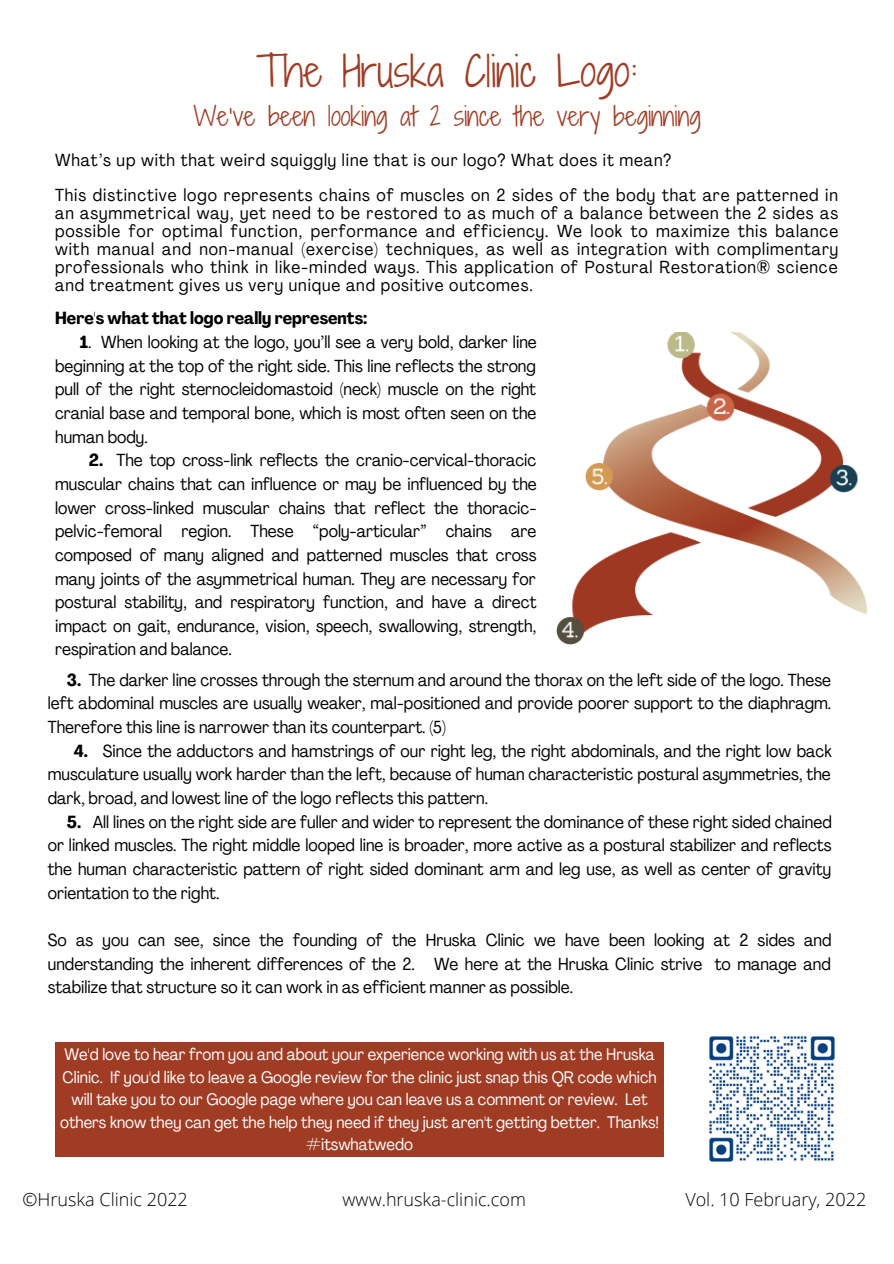
<style>
.page{position:relative;width:894px;height:1264px;background:#fff}
.page>*{position:absolute;margin:0;border:0;box-sizing:border-box;transform-origin:0 0}
.t1{font:40.5px "Shadows Into Light Two";color:#a03c24}
.t2{font:25.5px "Shadows Into Light Two";color:#a03c24}
.t3{font:300 18px "Open Sans";color:#000}
.t4{font:condensed 17.25px/23.7px "Agrandir";color:#000;text-align:justify}
.t5{font:condensed 17.25px "Agrandir";letter-spacing:.05em;color:#000}
.t6{font:700 condensed 17.25px "Agrandir";color:#000}
.t7{font:condensed 16.5px/22.5px "Agrandir";color:#fff;text-align:center}
.s1{font-weight:700}
</style>
<div class="page">
<img style="left:556px;top:332px;width:311px;height:312px">
<div style="left:55px;top:1041px;width:608px;height:115px;background:#a03c24"></div>
<img style="left:709px;top:1036px;width:126px;height:126px">
<p class="t1" style="left:256px;top:42px;width:382px">The Hruska Clinic Logo:</p>
<p class="t2" style="left:193px;top:98px;width:508px">We’ve been looking at 2 since the very beginning</p>
<p class="t5" style="left:55px;top:153px;width:617px">What’s up with that weird squiggly line that is our logo? What does it mean?</p>
<p class="t4" style="left:55px;top:188px;width:784px;line-height:17.9px">This distinctive logo represents chains of muscles on 2 sides of the body that are patterned in an asymmetrical way, yet need to be restored to as much of a balance between the 2 sides as possible for optimal function, performance and efficiency. We look to maximize this balance with manual and non-manual (exercise) techniques, as well as integration with complimentary professionals who think in like-minded ways. This application of Postural Restoration® science and treatment gives us very unique and positive outcomes.</p>
<p class="t6" style="left:55px;top:311px;width:313px">Here's what that logo really represents:</p>
<p class="t4" style="left:55px;top:332px;width:483px;text-indent:25px"><span class="s1">1</span>. When looking at the logo, you’ll see a very bold, darker line beginning at the top of the right side. This line reflects the strong pull of the right sternocleidomastoid (neck) muscle on the right cranial base and temporal bone, which is most often seen on the human body.</p>
<p class="t4" style="left:55px;top:450px;width:483px;text-indent:34px"><span class="s1">2.</span> The top cross-link reflects the cranio-cervical-thoracic muscular chains that can influence or may be influenced by the lower cross-linked muscular chains that reflect the thoracic&shy;pelvic-femoral region. These “poly-articular” chains are composed of many aligned and patterned muscles that cross many joints of the asymmetrical human. They are necessary for postural stability, and respiratory function, and have a direct impact on gait, endurance, vision, speech, swallowing, strength, respiration and balance.</p>
<p class="t4" style="left:48px;top:669px;width:784px;text-indent:19px"><span class="s1">3.</span> The darker line crosses through the sternum and around the thorax on the left side of the logo. These left abdominal muscles are usually weaker, mal-positioned and provide poorer support to the diaphragm.<br>Therefore this line is narrower than its counterpart. (5)</p>
<p class="t4" style="left:48px;top:740px;width:785px;text-indent:26px"><span class="s1">4.</span> Since the adductors and hamstrings of our right leg, the right abdominals, and the right low back musculature usually work harder than the left, because of human characteristic postural asymmetries, the dark, broad, and lowest line of the logo reflects this pattern.</p>
<p class="t4" style="left:48px;top:811px;width:785px;text-indent:19px"><span class="s1">5.</span> All lines on the right side are fuller and wider to represent the dominance of these right sided chained or linked muscles. The right middle looped line is broader, more active as a postural stabilizer and reflects the human characteristic pattern of right sided dominant arm and leg use, as well as center of gravity orientation to the right.</p>
<p class="t4" style="left:48px;top:929px;width:785px">So as you can see, since the founding of the Hruska Clinic we have been looking at 2 sides and understanding the inherent differences of the 2. We here at the Hruska Clinic strive to manage and stabilize that structure so it can work in as efficient manner as possible.</p>
<p class="t7" style="left:60px;top:1044px;width:600px">We'd love to hear from you and about your experience working with us at the Hruska Clinic. If you'd like to leave a Google review for the clinic just snap this QR code which will take you to our Google page where you can leave us a comment or review. Let others know they can get the help they need if they just aren't getting better. Thanks!</p>
<p class="t7" style="left:306px;top:1135px;width:108px">#itswhatwedo</p>
<p class="t3" style="left:23px;top:1186px;width:167px">©Hruska Clinic 2022</p>
<p class="t3" style="left:342px;top:1186px;width:185px">www.hruska-clinic.com</p>
<p class="t3" style="left:685px;top:1186px;width:182px">Vol. 10 February, 2022</p>
</div>
